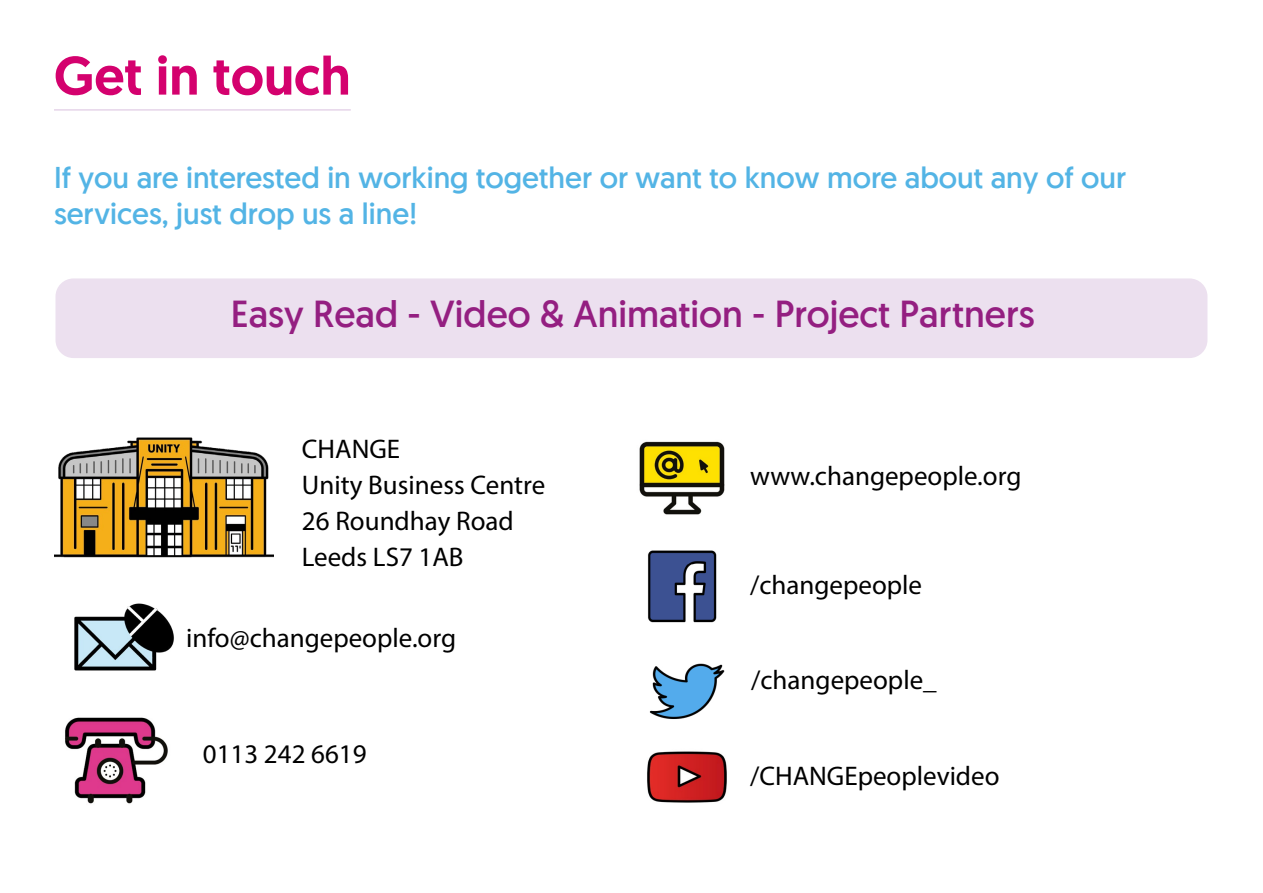
<style>
.page{position:relative;width:1263px;height:893px;background:#fff}
.page>*{position:absolute;margin:0;border:0;box-sizing:border-box;transform-origin:0 0}
.Headline{font:500 54px "Geomanist";color:#d4016e}
.Subheadline{font:37.5px "Geomanist";color:#941f81}
.What_We_Did{font:30px/36px "Geomanist";color:#53b4e5}
.t1{font:27px "Myriad Pro";color:#000}
</style>
<div class="page">
<hr style="left:54px;top:109px;width:297px;height:2px;background:#e6d5e9">
<div style="left:56px;top:278px;width:1151px;height:80px;background:#ece0ef;border-radius:18px"></div>
<img style="left:65px;top:717px;width:103px;height:87px">
<img style="left:639px;top:441px;width:86px;height:74px">
<img style="left:648px;top:550px;width:69px;height:73px">
<img style="left:647px;top:751px;width:80px;height:52px">
<img style="left:649px;top:663px;width:76px;height:56px">
<img style="left:54px;top:437px;width:219px;height:121px">
<img style="left:74px;top:603px;width:100px;height:68px">
<p class="Headline" style="left:54px;top:40px;width:298px">Get in touch</p>
<p class="What_We_Did" style="left:54px;top:159px;width:1074px">If you are interested in working together or want to know more about any of our services, just drop us a line!</p>
<p class="Subheadline" style="left:231px;top:290px;width:805px">Easy Read - Video &amp; Animation - Project Partners</p>
<p class="t1" style="left:302px;top:432px;width:100px">CHANGE</p>
<p class="t1" style="left:302px;top:468px;width:245px">Unity Business Centre</p>
<p class="t1" style="left:302px;top:504px;width:213px">26 Roundhay Road</p>
<p class="t1" style="left:302px;top:540px;width:163px">Leeds LS7 1AB</p>
<p class="t1" style="left:186px;top:621px;width:272px">info@changepeople.org</p>
<p class="t1" style="left:203px;top:738px;width:165px">0113 242 6619</p>
<p class="t1" style="left:750px;top:459px;width:273px">www.changepeople.org</p>
<p class="t1" style="left:750px;top:568px;width:173px">/changepeople</p>
<p class="t1" style="left:751px;top:663px;width:187px">/changepeople_</p>
<p class="t1" style="left:750px;top:759px;width:251px">/CHANGEpeoplevideo</p>
</div>
